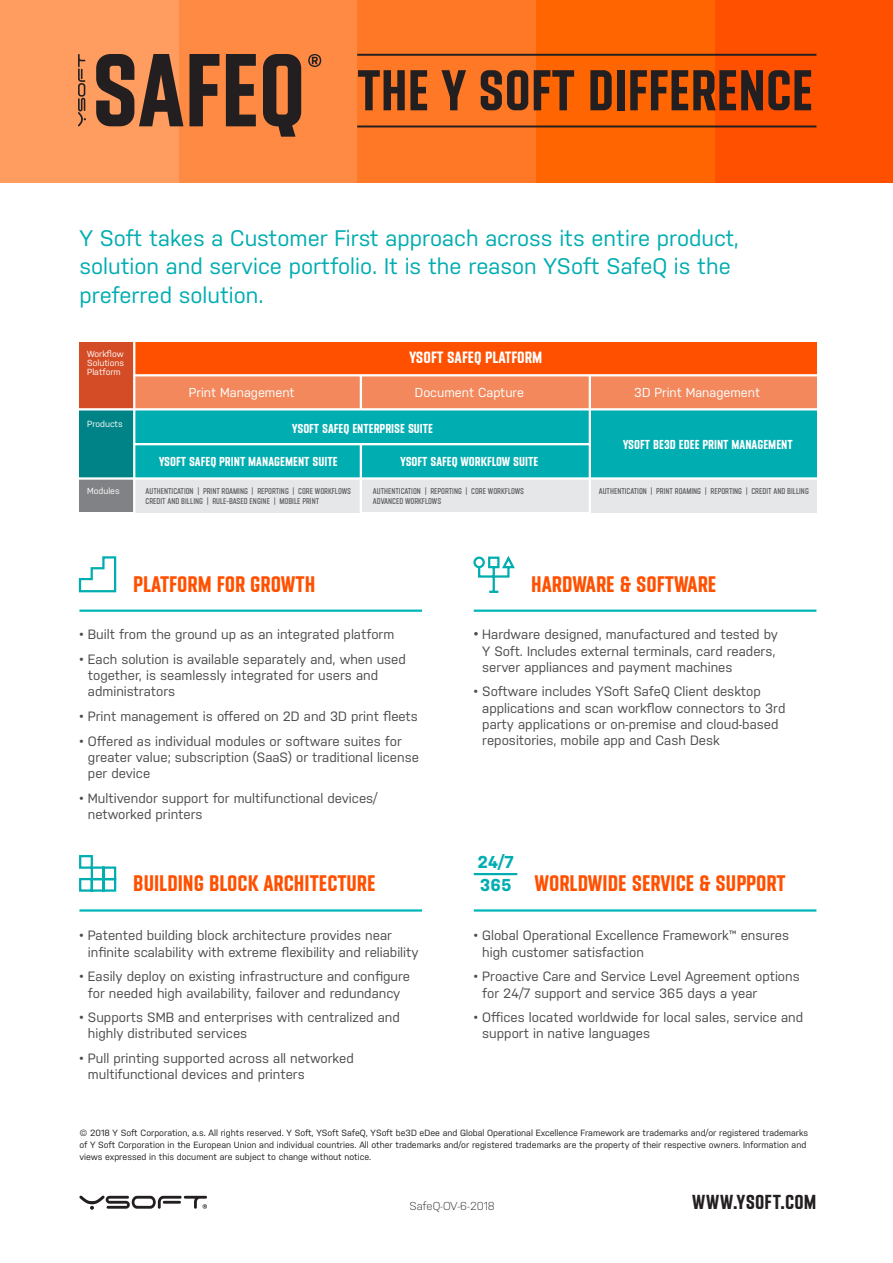
<style>
.page{position:relative;width:893px;height:1263px;background:#fff}
.page>*{position:absolute;margin:0;border:0;box-sizing:border-box;transform-origin:0 0}
.t1{font:700 57.3px "Y Soft";color:#231f20}
.t2{font:22.5px/28.5px "Nudista";color:#00adb0}
.t3{font:700 22.5px "Y Soft";color:#ff5000}
.t4{font:700 20.25px "Y Soft";letter-spacing:.02em;color:#231f20}
.t5{font:700 17.25px "Nudista";color:#00adb0}
.t6{font:700 16.35px "Y Soft";color:#fff}
.t7{font:13.5px/16.2px "Nudista";color:#4b4c4d}
.t8{font:700 13.05px "Y Soft";color:#fff}
.t9{font:13.05px "Nudista";color:#fff}
.t10{font:300 11.55px "Nudista";color:#231f20}
.t11{font:9px/12px "Nudista";color:#231f20}
.t12{font:8.85px/8.9px "Nudista";color:#fff;text-align:justify}
.t13{font:8.4px/10.6px "Y Soft";color:#57585a}
.s1{font-size:15px}
</style>
<div class="page">
<div style="left:714px;top:0;width:179px;height:182px;background:#ff5000"></div>
<div style="left:536px;top:0;width:178px;height:182px;background:#ff6500"></div>
<div style="left:357px;top:0;width:179px;height:182px;background:#ff7826"></div>
<div style="left:179px;top:0;width:178px;height:182px;background:#ff8a44"></div>
<div style="left:0;top:0;width:179px;height:182px;background:#ff9c5f"></div>
<svg style="left:78px;top:54px;width:8px;height:72px"></svg>
<svg style="left:96px;top:54px;width:205px;height:83px"></svg>
<svg style="left:308px;top:54px;width:13px;height:13px"></svg>
<svg style="left:79px;top:1196px;width:128px;height:14px"></svg>
<hr style="left:357px;top:54px;width:459px;height:2px;background:#231f20">
<hr style="left:357px;top:126px;width:459px;height:1px;background:#231f20">
<div style="left:134px;top:479px;width:226px;height:33px;background:#e6e7e9"></div>
<div style="left:361px;top:478px;width:228px;height:34px;background:#e6e7e9"></div>
<div style="left:591px;top:479px;width:225px;height:33px;background:#e6e7e9"></div>
<div style="left:79px;top:342px;width:54px;height:67px;background:#d44c26"></div>
<div style="left:134px;top:342px;width:682px;height:33px;background:#ff5000"></div>
<div style="left:134px;top:375px;width:226px;height:34px;background:#f2885c"></div>
<div style="left:134px;top:409px;width:455px;height:34px;background:#00adb0"></div>
<div style="left:134px;top:445px;width:226px;height:33px;background:#00adb0"></div>
<div style="left:362px;top:445px;width:228px;height:33px;background:#00adb0"></div>
<div style="left:362px;top:375px;width:227px;height:34px;background:#f2885c"></div>
<div style="left:591px;top:375px;width:225px;height:34px;background:#f2885c"></div>
<div style="left:591px;top:411px;width:225px;height:68px;background:#00adb0"></div>
<div style="left:79px;top:409px;width:54px;height:70px;background:#008387"></div>
<div style="left:79px;top:478px;width:54px;height:34px;background:#808285"></div>
<hr style="left:133px;top:342px;width:2px;height:170px;background:#fff">
<hr style="left:135px;top:374px;width:681px;height:2px;background:#fff">
<hr style="left:79px;top:408px;width:737px;height:2px;background:#fff">
<hr style="left:79px;top:477px;width:737px;height:3px;background:#fff">
<hr style="left:589px;top:375px;width:2px;height:137px;background:#fff">
<hr style="left:360px;top:444px;width:2px;height:68px;background:#fff">
<hr style="left:79px;top:609px;width:343px;height:3px;background:#00b6ba">
<hr style="left:79px;top:909px;width:343px;height:3px;background:#00b6ba">
<hr style="left:474px;top:909px;width:342px;height:3px;background:#00b6ba">
<hr style="left:474px;top:609px;width:342px;height:3px;background:#00b6ba">
<svg style="left:78px;top:556px;width:39px;height:37px"></svg>
<svg style="left:473px;top:556px;width:42px;height:37px"></svg>
<svg style="left:79px;top:855px;width:38px;height:37px"></svg>
<hr style="left:474px;top:873px;width:43px;height:2px;background:#00adb0">
<p class="t1" style="left:357px;top:58px;width:458px">THE Y SOFT DIFFERENCE</p>
<p class="t2" style="left:79px;top:223px;width:661px">Y Soft takes a Customer First approach across its entire product, solution and service portfolio. It is the reason YSoft SafeQ is the preferred solution.</p>
<p class="t12" style="left:87px;top:349px;width:38px">Workflow Solutions Platform</p>
<p class="t12" style="left:87px;top:419px;width:37px">Products</p>
<p class="t6" style="left:410px;top:348px;width:134px">YSOFT SAFEQ PLATFORM</p>
<p class="t9" style="left:189px;top:383px;width:107px">Print Management</p>
<p class="t9" style="left:415px;top:383px;width:111px">Document Capture</p>
<p class="t9" style="left:634px;top:383px;width:128px">3D Print Management</p>
<p class="t8" style="left:292px;top:421px;width:142px">YSOFT SAFEQ ENTERPRISE SUITE</p>
<p class="t8" style="left:159px;top:454px;width:180px">YSOFT SAFEQ PRINT MANAGEMENT SUITE</p>
<p class="t8" style="left:401px;top:454px;width:139px">YSOFT SAFEQ WORKFLOW SUITE</p>
<p class="t8" style="left:623px;top:436px;width:171px">YSOFT BE3D EDEE PRINT MANAGEMENT</p>
<p class="t12" style="left:87px;top:485px;width:34px">Modules</p>
<p class="t13" style="left:146px;top:485px;width:207px">AUTHENTICATION | PRINT ROAMING | REPORTING | CORE WORKFLOWS<br>CREDIT AND BILLING | RULE-BASED ENGINE | MOBILE PRINT</p>
<p class="t13" style="left:373px;top:485px;width:153px">AUTHENTICATION | REPORTING | CORE WORKFLOWS<br>ADVANCED WORKFLOWS</p>
<p class="t13" style="left:599px;top:485px;width:211px">AUTHENTICATION | PRINT ROAMING | REPORTING | CREDIT AND BILLING</p>
<p class="t3" style="left:133px;top:571px;width:184px">PLATFORM FOR GROWTH</p>
<p class="t3" style="left:531px;top:571px;width:187px">HARDWARE &amp; SOFTWARE</p>
<p class="t7" style="left:79px;top:626px;width:316px">• Built from the ground up as an integrated platform</p>
<p class="t7" style="left:88px;top:651px;width:319px;text-indent:-9px">• Each solution is available separately and, when used together, is seamlessly integrated for users and administrators</p>
<p class="t7" style="left:79px;top:708px;width:340px">• Print management is offered on 2D and 3D print fleets</p>
<p class="t7" style="left:88px;top:733px;width:333px;text-indent:-9px">• Offered as individual modules or software suites for greater value; subscription (SaaS) or traditional license per device</p>
<p class="t7" style="left:88px;top:790px;width:291px;text-indent:-9px">• Multivendor support for multifunctional devices/ networked printers</p>
<p class="t7" style="left:482px;top:626px;width:297px;text-indent:-9px"><span class="s1">•</span> Hardware designed, manufactured and tested by<br>Y Soft. Includes external terminals, card readers, server appliances and payment machines</p>
<p class="t7" style="left:482px;top:683px;width:305px;text-indent:-9px">• Software includes YSoft SafeQ Client desktop applications and scan workflow connectors to 3rd party applications or on-premise and cloud-based repositories, mobile app and Cash Desk</p>
<p class="t5" style="left:477px;top:852px;width:38px">24/7</p>
<p class="t5" style="left:480px;top:875px;width:33px">365</p>
<p class="t3" style="left:133px;top:871px;width:244px">BUILDING BLOCK ARCHITECTURE</p>
<p class="t3" style="left:535px;top:871px;width:252px">WORLDWIDE SERVICE &amp; SUPPORT</p>
<p class="t7" style="left:88px;top:927px;width:332px;text-indent:-9px">• Patented building block architecture provides near infinite scalability with extreme flexibility and reliability</p>
<p class="t7" style="left:79px;top:968px;width:332px;text-align:center">• Easily deploy on existing infrastructure and configure for needed high availability, failover and redundancy</p>
<p class="t7" style="left:88px;top:1009px;width:313px;text-indent:-9px">• Supports SMB and enterprises with centralized and highly distributed services</p>
<p class="t7" style="left:88px;top:1050px;width:267px;text-indent:-9px">• Pull printing supported across all networked multifunctional devices and printers</p>
<p class="t7" style="left:482px;top:927px;width:308px;text-indent:-9px">• Global Operational Excellence Framework™ ensures high customer satisfaction</p>
<p class="t7" style="left:482px;top:968px;width:319px;text-indent:-9px">• Proactive Care and Service Level Agreement options for 24/7 support and service 365 days a year</p>
<p class="t7" style="left:482px;top:1009px;width:322px;text-indent:-9px">• Offices located worldwide for local sales, service and support in native languages</p>
<p class="t11" style="left:79px;top:1127px;width:730px">© 2018 Y Soft Corporation, a.s. All rights reserved. Y Soft, YSoft SafeQ, YSoft be3D eDee and Global Operational Excellence Framework are trademarks and/or registered trademarks of Y Soft Corporation in the European Union and individual countries. All other trademarks and/or registered trademarks are the property of their respective owners. Information and views expressed in this document are subject to change without notice.</p>
<p class="t10" style="left:410px;top:1199px;width:87px">SafeQ-OV-6-2018</p>
<p class="t4" style="left:692px;top:1190px;width:126px">WWW.YSOFT.COM</p>
</div>
